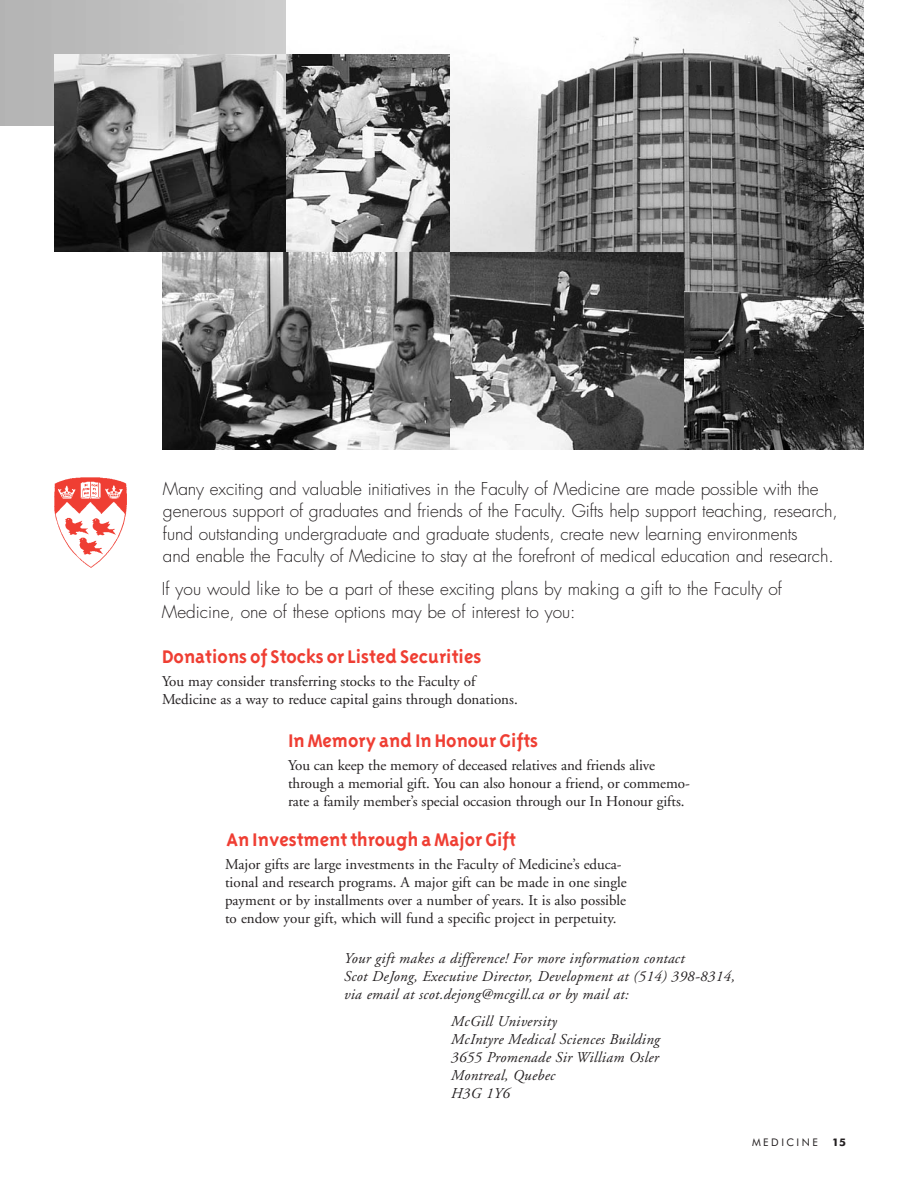
<style>
.page{position:relative;width:918px;height:1188px;background:#fff}
.page>*{position:absolute;margin:0;border:0;box-sizing:border-box;transform-origin:0 0}
.t1{font:700 21px "Triplex";color:#ef3e33}
.t2{font:300 17.25px/22.5px "Futura";letter-spacing:-.005em;color:#231f20}
.t3{font:15px/18px "Adobe Garamond";color:#231f20}
.t4{font:italic 15px/18px "Adobe Garamond";letter-spacing:.02em;color:#231f20}
.t5{font:10.5px "Futura BT";letter-spacing:.235em;color:#231f20}
.t6{font:700 10.5px "Futura BT";color:#231f20;scale:1.05 1}
</style>
<div class="page">
<img style="left:286px;top:0;width:578px;height:450px">
<img style="left:54px;top:54px;width:232px;height:198px">
<img style="left:450px;top:252px;width:234px;height:198px">
<img style="left:55px;top:477px;width:72px;height:90px">
<svg style="left:286px;top:54px;width:164px;height:198px"></svg>
<svg style="left:162px;top:252px;width:288px;height:198px"></svg>
<p class="t2" style="left:163px;top:479px;width:676px">Many exciting and valuable initiatives in the Faculty of Medicine are made possible with the generous support of graduates and friends of the Faculty. Gifts help support teaching, research, fund outstanding undergraduate and graduate students, create new learning environments<br>and enable the Faculty of Medicine to stay at the forefront of medical education and research.</p>
<p class="t2" style="left:162px;top:579px;width:622px">If you would like to be a part of these exciting plans by making a gift to the Faculty of<br>Medicine, one of these options may be of interest to you:</p>
<h1 class="t1" style="left:162px;top:648px;width:321px">Donations of Stocks or Listed Securities</h1>
<p class="t3" style="left:162px;top:673px;width:357px">You may consider transferring stocks to the Faculty of<br>Medicine as a way to reduce capital gains through donations.</p>
<h1 class="t1" style="left:288px;top:732px;width:252px">In Memory and In Honour Gifts</h1>
<p class="t3" style="left:288px;top:757px;width:403px">You can keep the memory of deceased relatives and friends alive through a memorial gift. You can also honour a friend, or commemo&shy;rate a family member’s special occasion through our In Honour gifts.</p>
<h1 class="t1" style="left:226px;top:831px;width:291px">An Investment through a Major Gift</h1>
<p class="t3" style="left:225px;top:856px;width:403px">Major gifts are large investments in the Faculty of Medicine’s educa&shy;tional and research programs. A major gift can be made in one single payment or by installments over a number of years. It is also possible to endow your gift, which will fund a specific project in perpetuity.</p>
<p class="t4" style="left:344px;top:951px;width:393px">Your gift makes a difference! For more information contact<br>Scot DeJong, Executive Director, Development at (514) 398-8314, via email at scot.dejong@mcgill.ca or by mail at:</p>
<p class="t4" style="left:451px;top:1014px;width:210px">McGill University<br>McIntyre Medical Sciences Building<br>3655 Promenade Sir William Osler<br>Montreal, Quebec<br>H3G 1Y6</p>
<p class="t5" style="left:752px;top:1138px;width:67px">MEDICINE</p>
<p class="t6" style="left:832px;top:1138px;width:15px">15</p>
</div>
